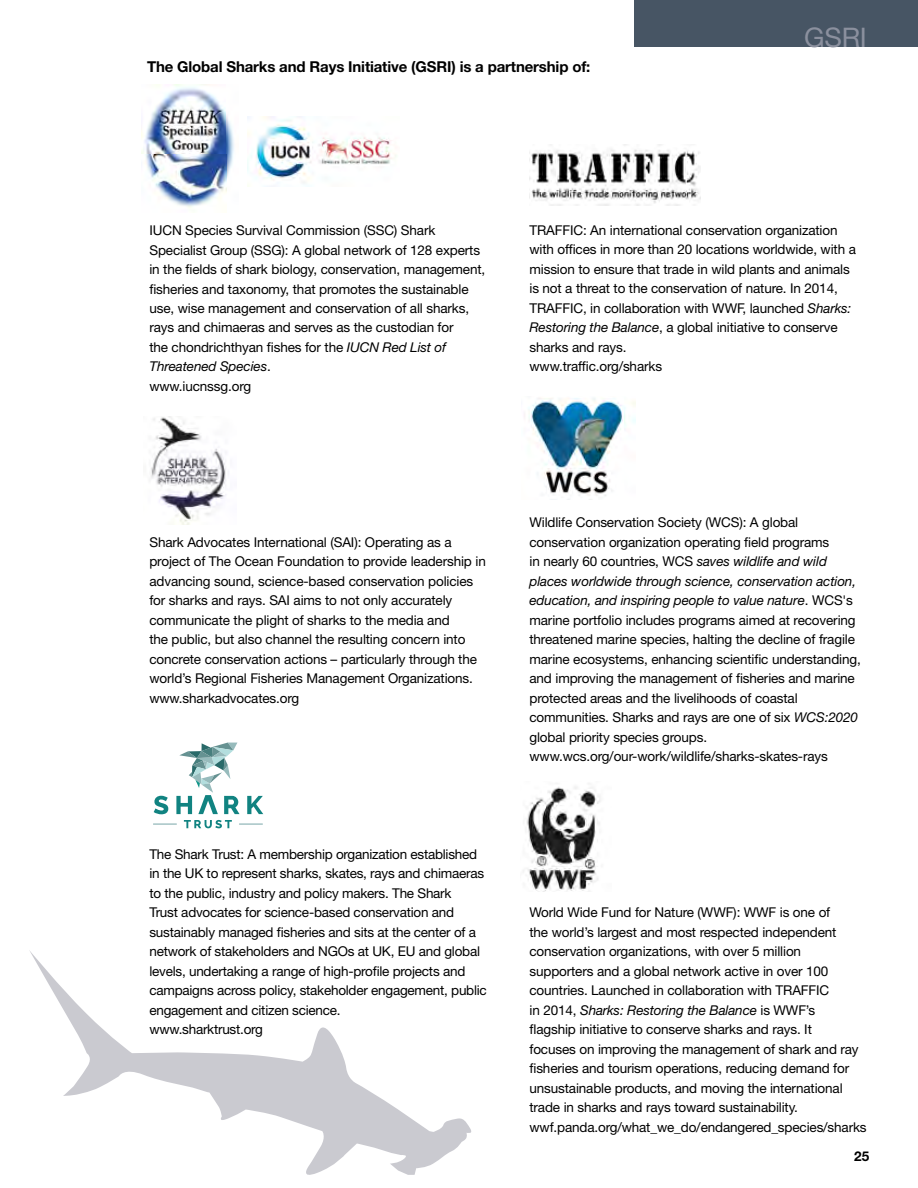
<style>
.page{position:relative;width:918px;height:1188px;background:#fff}
.page>*{position:absolute;margin:0;border:0;box-sizing:border-box;transform-origin:0 0}
.t1{font:27px "Helvetica Neue LT Std";color:#8b909e}
.t2{font:700 15px "Helvetica Neue LT Std";letter-spacing:-.01em;color:#000}
.t3{font:13.5px/19.5px "Helvetica Neue LT Std";letter-spacing:-.01em;color:#000}
.t4{font:700 13.5px "Helvetica Neue LT Std";color:#000}
.s1{font-style:italic}
</style>
<div class="page">
<div style="left:635px;top:0;width:283px;height:47px;background:#475564"></div>
<svg style="left:29px;top:950px;width:443px;height:225px"></svg>
<img style="left:524px;top:398px;width:112px;height:98px">
<svg style="left:154px;top:796px;width:14px;height:18px"></svg>
<svg style="left:247px;top:796px;width:16px;height:18px"></svg>
<svg style="left:184px;top:820px;width:48px;height:8px"></svg>
<svg style="left:153px;top:824px;width:24px;height:1px"></svg>
<svg style="left:239px;top:824px;width:24px;height:1px"></svg>
<svg style="left:176px;top:743px;width:64px;height:71px"></svg>
<img style="left:523px;top:786px;width:78px;height:105px">
<img style="left:151px;top:416px;width:75px;height:108px">
<img style="left:142px;top:85px;width:92px;height:123px">
<img style="left:248px;top:117px;width:148px;height:69px">
<img style="left:530px;top:144px;width:171px;height:62px">
<p class="t2" style="left:147px;top:57px;width:445px">The Global Sharks and Rays Initiative (GSRI) is a partnership of:</p>
<h1 class="t1" style="left:804px;top:21px;width:64px">GSRI</h1>
<p class="t3" style="left:149px;top:220px;width:337px">IUCN Species Survival Commission (SSC) Shark Specialist Group (SSG): A global network of 128 experts in the fields of shark biology, conservation, management, fisheries and taxonomy, that promotes the sustainable use, wise management and conservation of all sharks, rays and chimaeras and serves as the custodian for<br>the chondrichthyan fishes for the <span class="s1">IUCN Red List of Threatened Species</span>.<br>www.iucnssg.org</p>
<p class="t3" style="left:529px;top:220px;width:328px">TRAFFIC: An international conservation organization with offices in more than 20 locations worldwide, with a mission to ensure that trade in wild plants and animals is not a threat to the conservation of nature. In 2014, TRAFFIC, in collaboration with WWF, launched <span class="s1">Sharks:<br>Restoring the Balance</span>, a global initiative to conserve sharks and rays.<br>www.traffic.org/sharks</p>
<p class="t3" style="left:149px;top:532px;width:338px">Shark Advocates International (SAI): Operating as a project of The Ocean Foundation to provide leadership in advancing sound, science-based conservation policies for sharks and rays. SAI aims to not only accurately communicate the plight of sharks to the media and<br>the public, but also channel the resulting concern into concrete conservation actions – particularly through the world’s Regional Fisheries Management Organizations. www.sharkadvocates.org</p>
<p class="t3" style="left:149px;top:844px;width:339px">The Shark Trust: A membership organization established in the UK to represent sharks, skates, rays and chimaeras to the public, industry and policy makers. The Shark<br>Trust advocates for science-based conservation and sustainably managed fisheries and sits at the center of a network of stakeholders and NGOs at UK, EU and global levels, undertaking a range of high-profile projects and campaigns across policy, stakeholder engagement, public engagement and citizen science.<br>www.sharktrust.org</p>
<p class="t3" style="left:529px;top:513px;width:333px">Wildlife Conservation Society (WCS): A global conservation organization operating field programs<br>in nearly 60 countries, WCS <span class="s1">saves wildlife and wild places worldwide through science, conservation action, education, and inspiring people to value nature</span>. WCS's marine portfolio includes programs aimed at recovering threatened marine species, halting the decline of fragile marine ecosystems, enhancing scientific understanding, and improving the management of fisheries and marine protected areas and the livelihoods of coastal communities. Sharks and rays are one of six <span class="s1">WCS:2020 </span>global priority species groups. www.wcs.org/our-work/wildlife/sharks-skates-rays</p>
<p class="t3" style="left:529px;top:903px;width:339px">World Wide Fund for Nature (WWF): WWF is one of<br>the world’s largest and most respected independent conservation organizations, with over 5 million supporters and a global network active in over 100 countries. Launched in collaboration with TRAFFIC<br>in 2014, <span class="s1">Sharks: Restoring the Balance</span> is WWF’s<br>flagship initiative to conserve sharks and rays. It<br>focuses on improving the management of shark and ray fisheries and tourism operations, reducing demand for unsustainable products, and moving the international trade in sharks and rays toward sustainability. wwf.panda.org/what_we_do/endangered_species/sharks</p>
<p class="t4" style="left:854px;top:1148px;width:16px">25</p>
</div>
